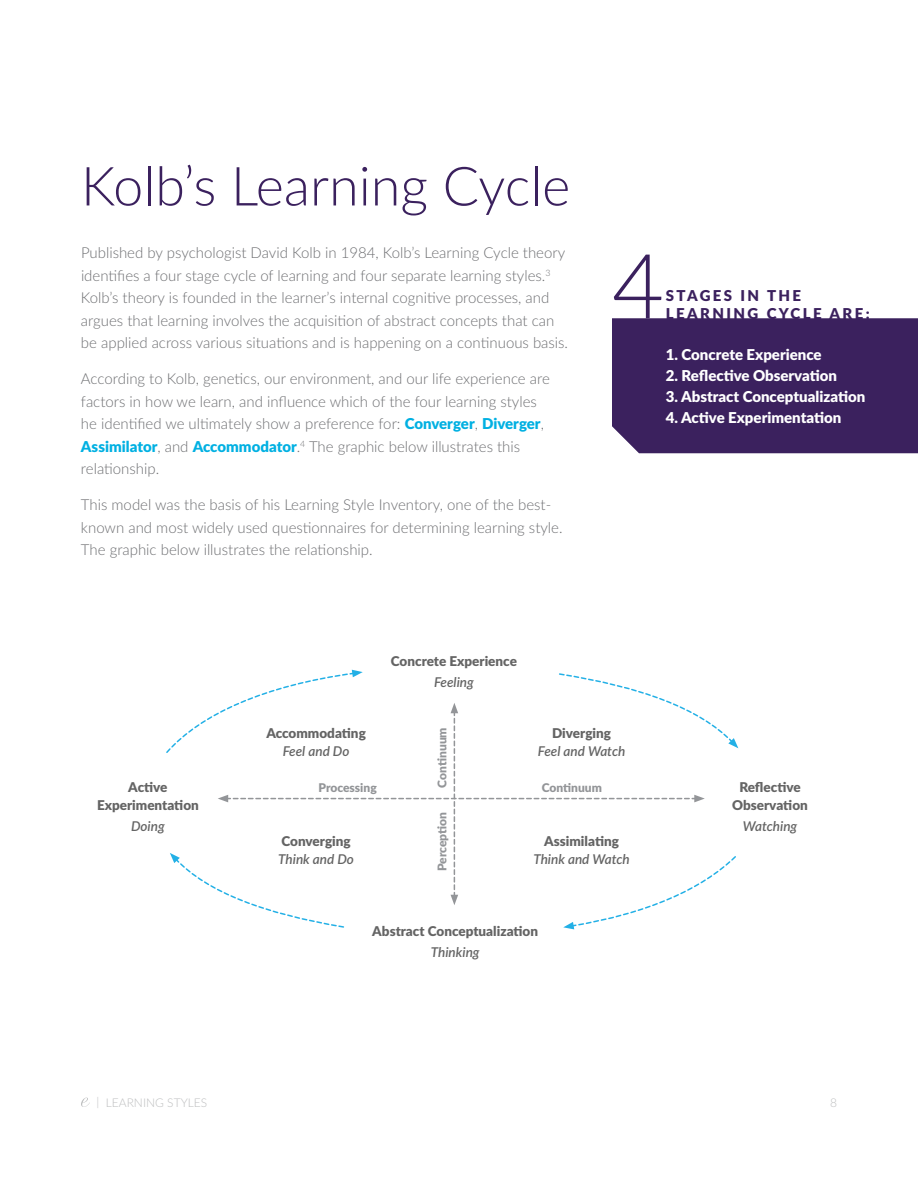
<style>
.page{position:relative;width:918px;height:1188px;background:#fff}
.page>*{position:absolute;margin:0;border:0;box-sizing:border-box;transform-origin:0 0}
.t1{font:300 90px "Lato";color:#3b215e}
.t2{font:300 54px "Lato";color:#3b215e}
.t3{font:300 15px/22.5px "Lato";color:#6e6f72}
.t4{font:900 15px "Lato";color:#fff}
.t5{font:900 15px/18px "Lato";letter-spacing:.16em;color:#3b215e}
.t6{font:900 13.5px/18px "Lato";color:#646464;text-align:center}
.t7{font:italic 600 13.5px "Lato";color:#646464}
.t8{font:900 12px "Lato";color:#939598}
.t9{font:300 12px "Lato";color:#bdbebf}
.s1{font-weight:900;color:#00b0e2}
</style>
<div class="page">
<svg style="left:81px;top:1098px;width:9px;height:9px"></svg>
<div style="left:612px;top:318px;width:306px;height:135px;background:#3b215e"></div>
<svg style="left:166px;top:670px;width:572px;height:259px"></svg>
<h2 class="t2" style="left:81px;top:148px;width:491px">Kolb’s Learning Cycle</h2>
<p class="t3" style="left:81px;top:241px;width:489px">Published by psychologist David Kolb in 1984, Kolb’s Learning Cycle theory identifies a four stage cycle of learning and four separate learning styles.<sup>3<br></sup>Kolb’s theory is founded in the learner’s internal cognitive processes, and argues that learning involves the acquisition of abstract concepts that can be applied across various situations and is happening on a continuous basis.</p>
<p class="t3" style="left:81px;top:367px;width:470px">According to Kolb, genetics, our environment, and our life experience are factors in how we learn, and influence which of the four learning styles he identified we ultimately show a preference for: <span class="s1">Converger</span>, <span class="s1">Diverger</span>, <span class="s1">Assimilator</span>, and <span class="s1">Accommodator</span>.<sup>4</sup> The graphic below illustrates this relationship.</p>
<p class="t3" style="left:81px;top:493px;width:483px">This model was the basis of his Learning Style Inventory, one of the best&shy;known and most widely used questionnaires for determining learning style.<br>The graphic below illustrates the relationship.</p>
<p class="t6" style="left:391px;top:651px;width:128px">Concrete Experience</p>
<p class="t7" style="left:434px;top:672px;width:41px">Feeling</p>
<h1 class="t1" style="left:612px;top:223px;width:54px">4</h1>
<p class="t5" style="left:666px;top:285px;width:205px">STAGES IN THE<br>LEARNING CYCLE ARE:</p>
<p class="t4" style="left:666px;top:344px;width:157px">1. Concrete Experience</p>
<p class="t4" style="left:666px;top:365px;width:173px">2. Reflective Observation</p>
<p class="t4" style="left:666px;top:386px;width:201px">3. Abstract Conceptualization</p>
<p class="t4" style="left:666px;top:407px;width:177px">4. Active Experimentation</p>
<p class="t6" style="left:97px;top:777px;width:103px">Active<br>Experimentation</p>
<p class="t7" style="left:131px;top:816px;width:35px">Doing</p>
<p class="t6" style="left:266px;top:723px;width:101px">Accommodating</p>
<p class="t7" style="left:283px;top:741px;width:68px">Feel and Do</p>
<p class="t6" style="left:552px;top:723px;width:60px">Diverging</p>
<p class="t7" style="left:538px;top:741px;width:89px">Feel and Watch</p>
<p class="t8" style="left:433px;top:788px;width:62px;rotate:-90deg">Continuum</p>
<p class="t8" style="left:318px;top:779px;width:60px">Processing</p>
<p class="t8" style="left:542px;top:779px;width:62px">Continuum</p>
<p class="t8" style="left:433px;top:871px;width:61px;rotate:-90deg">Perception</p>
<p class="t6" style="left:544px;top:831px;width:76px">Assimilating</p>
<p class="t7" style="left:533px;top:849px;width:98px">Think and Watch</p>
<p class="t6" style="left:281px;top:831px;width:71px">Converging</p>
<p class="t7" style="left:278px;top:849px;width:77px">Think and Do</p>
<p class="t6" style="left:372px;top:921px;width:167px">Abstract Conceptualization</p>
<p class="t7" style="left:431px;top:942px;width:50px">Thinking</p>
<p class="t6" style="left:732px;top:777px;width:77px">Reflective<br>Observation</p>
<p class="t7" style="left:743px;top:816px;width:56px">Watching</p>
<p class="t9" style="left:96px;top:1094px;width:112px">| LEARNING STYLES</p>
<p class="t9" style="left:830px;top:1094px;width:8px">8</p>
</div>
